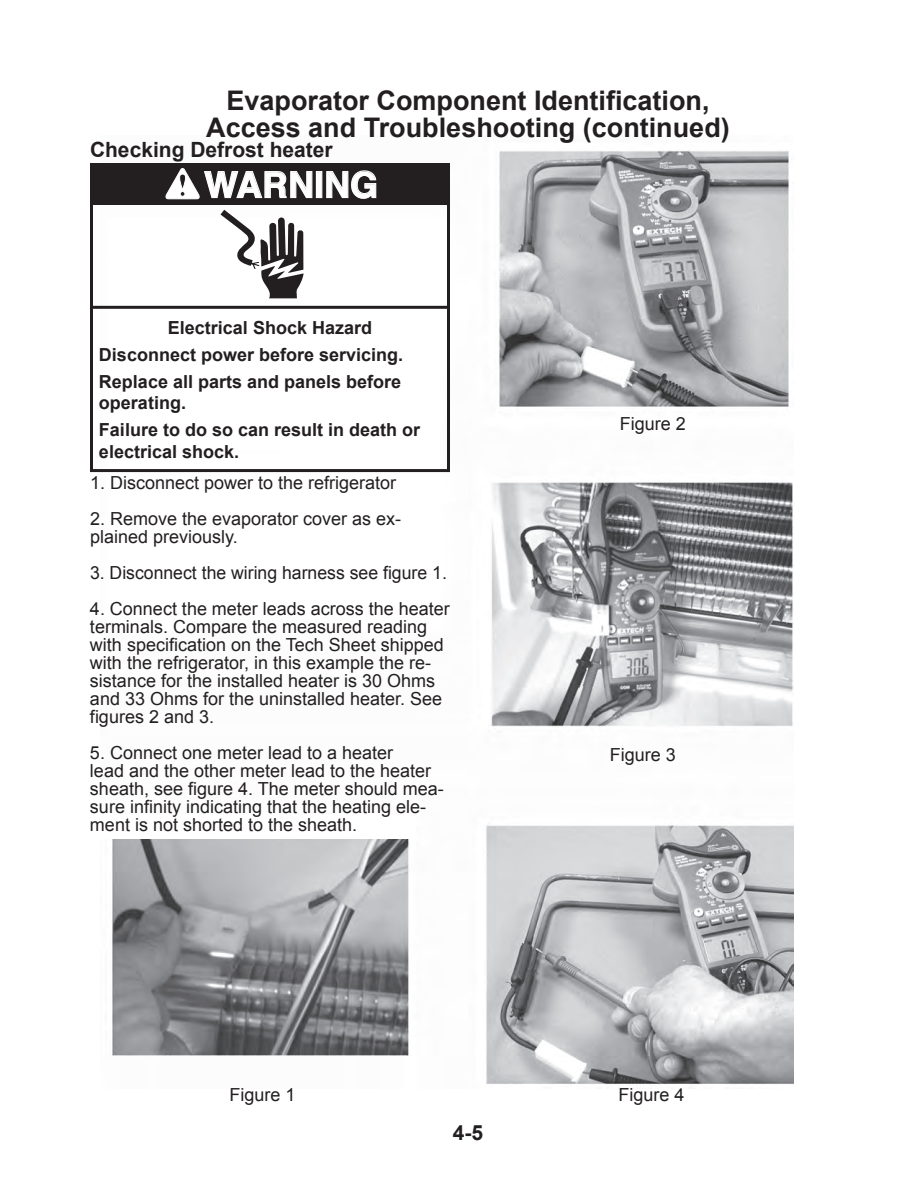
<style>
.page{position:relative;width:918px;height:1188px;background:#fff}
.page>*{position:absolute;margin:0;border:0;box-sizing:border-box;transform-origin:0 0}
.t1{font:700 36px "Helvetica";color:#fff}
.t2{font:700 27px/27px "Arial";color:#231f20;text-align:center}
.t3{font:700 21px "Arial";color:#231f20}
.t4{font:18px/18px "Arial";color:#231f20}
.t5{font:700 18px/27px "Arial";color:#231f20}
</style>
<div class="page">
<img style="left:100px;top:150px;width:694px;height:934px">
<div style="left:90px;top:164px;width:360px;height:41px;background:#231f20"></div>
<div style="left:316px;top:171px;width:6px;height:27px;border:1px solid #fff"></div>
<svg style="left:326px;top:170px;width:51px;height:29px"></svg>
<svg style="left:164px;top:168px;width:149px;height:130px"></svg>
<hr style="left:90px;top:306px;width:360px;height:3px;background:#231f20">
<div style="left:90px;top:164px;width:360px;height:308px;border:3px solid #231f20"></div>
<div style="left:98px;top:815px;width:318px;height:23px;background:#fff"></div>
<h2 class="t2" style="left:206px;top:88px;width:525px">Evaporator Component Identification,<br>Access and Troubleshooting (continued)</h2>
<p class="t3" style="left:90px;top:136px;width:244px">Checking Defrost heater</p>
<h1 class="t1" style="left:204px;top:160px;width:175px">WARNING</h1>
<p class="t5" style="left:99px;top:315px;width:306px;text-indent:69px">Electrical Shock Hazard<br>Disconnect power before servicing.<br>Replace all parts and panels before</p>
<p class="t5" style="left:99px;top:390px;width:323px">operating.<br>Failure to do so can result in death or</p>
<p class="t5" style="left:99px;top:438px;width:142px">electrical shock.</p>
<p class="t4" style="left:90px;top:474px;width:308px">1. Disconnect power to the refrigerator</p>
<p class="t4" style="left:90px;top:510px;width:313px">2. Remove the evaporator cover as ex&shy;plained previously.</p>
<p class="t4" style="left:90px;top:564px;width:359px">3. Disconnect the wiring harness see figure 1.</p>
<p class="t4" style="left:90px;top:600px;width:361px">4. Connect the meter leads across the heater terminals. Compare the measured reading with specification on the Tech Sheet shipped with the refrigerator, in this example the re&shy;sistance for the installed heater is 30 Ohms and 33 Ohms for the uninstalled heater. See figures 2 and 3.</p>
<p class="t4" style="left:90px;top:744px;width:355px">5. Connect one meter lead to a heater<br>lead and the other meter lead to the heater sheath, see figure 4. The meter should mea&shy;sure infinity indicating that the heating ele&shy;ment is not shorted to the sheath.</p>
<p class="t4" style="left:620px;top:415px;width:68px">Figure 2</p>
<p class="t4" style="left:610px;top:746px;width:68px">Figure 3</p>
<p class="t4" style="left:229px;top:1086px;width:68px">Figure 1</p>
<p class="t4" style="left:618px;top:1086px;width:68px">Figure 4</p>
<p class="t3" style="left:453px;top:1119px;width:32px">4-5</p>
</div>
